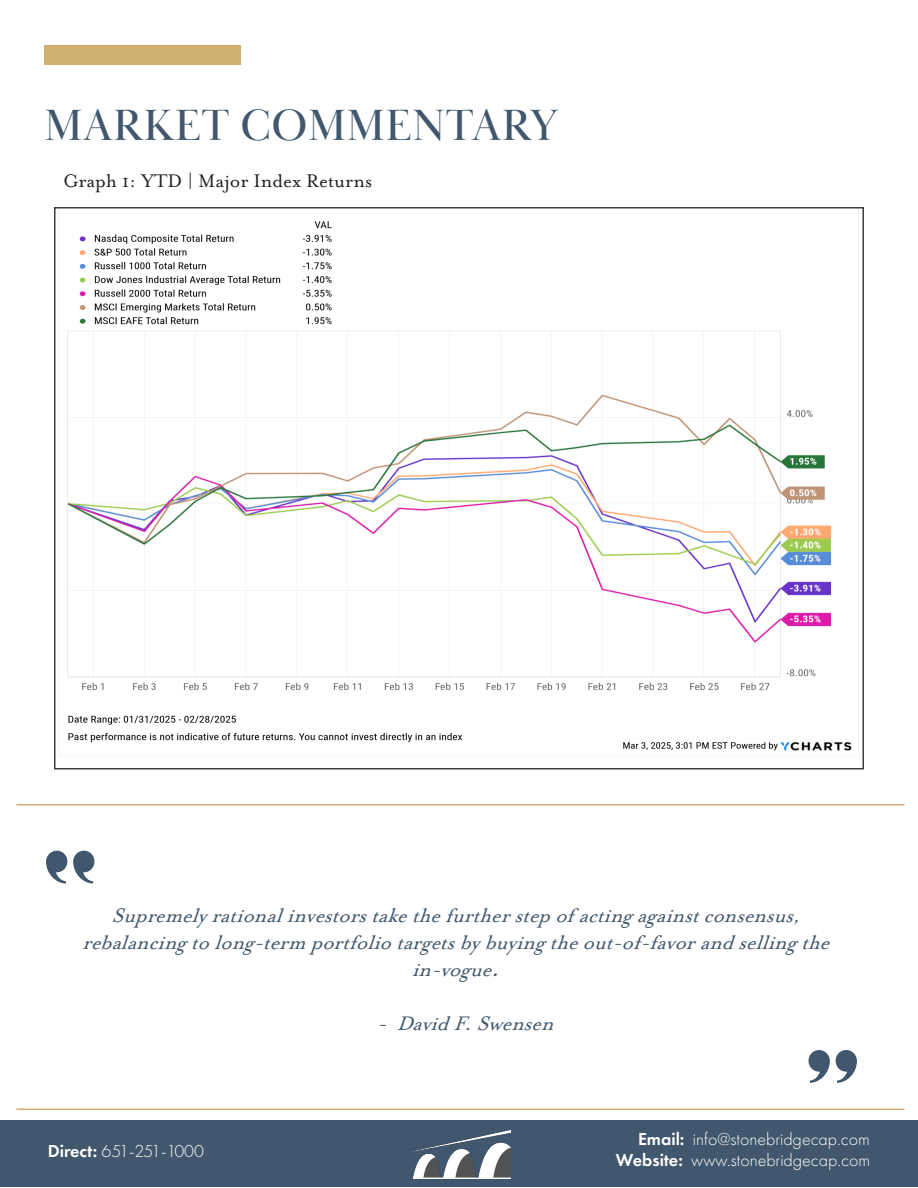
<style>
.page{position:relative;width:918px;height:1188px;background:#fff}
.page>*{position:absolute;margin:0;border:0;box-sizing:border-box;transform-origin:0 0}
.t1{font:45px "Baskerville Display PT";letter-spacing:.01em;color:#41576d}
.Body_Text_1_Left{font:italic 22.5px/27px "Mrs Eaves OT";color:#41576d;text-align:center}
.Subtitle_1_White_Bold{font:21px "Mrs Eaves OT";color:#231f20}
.t2{font:300 18px "Futura PT";color:#fff}
.t3{font:300 18px "Futura PT";letter-spacing:-.05em;color:#fff}
.s1{font-size:27px}
.s2{font-weight:600}
</style>
<div class="page">
<div style="left:44px;top:45px;width:196px;height:19px;background:#d0b06e"></div>
<div style="left:0;top:1120px;width:918px;height:67px;background:#41576d"></div>
<img style="left:414px;top:1130px;width:96px;height:49px">
<hr style="left:16px;top:1109px;width:888px;height:1px;background:#d0b06e">
<img style="left:58px;top:210px;width:801px;height:546px">
<svg style="left:46px;top:851px;width:49px;height:32px"></svg>
<svg style="left:808px;top:1050px;width:49px;height:33px"></svg>
<hr style="left:16px;top:804px;width:888px;height:2px;background:#d0b06e">
<p class="t1" style="left:44px;top:99px;width:516px">MARKET COMMENTARY</p>
<p class="Subtitle_1_White_Bold" style="left:63px;top:169px;width:311px">Graph 1: YTD | Major Index Returns</p>
<p class="Body_Text_1_Left" style="left:82px;top:902px;width:757px">Supremely rationalinvestorstakethefurtherstepofacting againstconsensus, rebalancing tolong -term portfoliotargetsby buying theout-of-favorandselling the in-vogue<span class="s1">.</span></p>
<p class="Body_Text_1_Left" style="left:377px;top:1010px;width:187px">- DavidF.Swensen</p>
<p class="t3" style="left:48px;top:1141px;width:158px"><span class="s2">Direct:</span> 651-251-1000</p>
<p class="t2" style="left:638px;top:1129px;width:233px"><span class="s2">Email:</span> info@stonebridgecap.com</p>
<p class="t2" style="left:616px;top:1150px;width:256px"><span class="s2">Website:</span> www.stonebridgecap.com</p>
</div>
